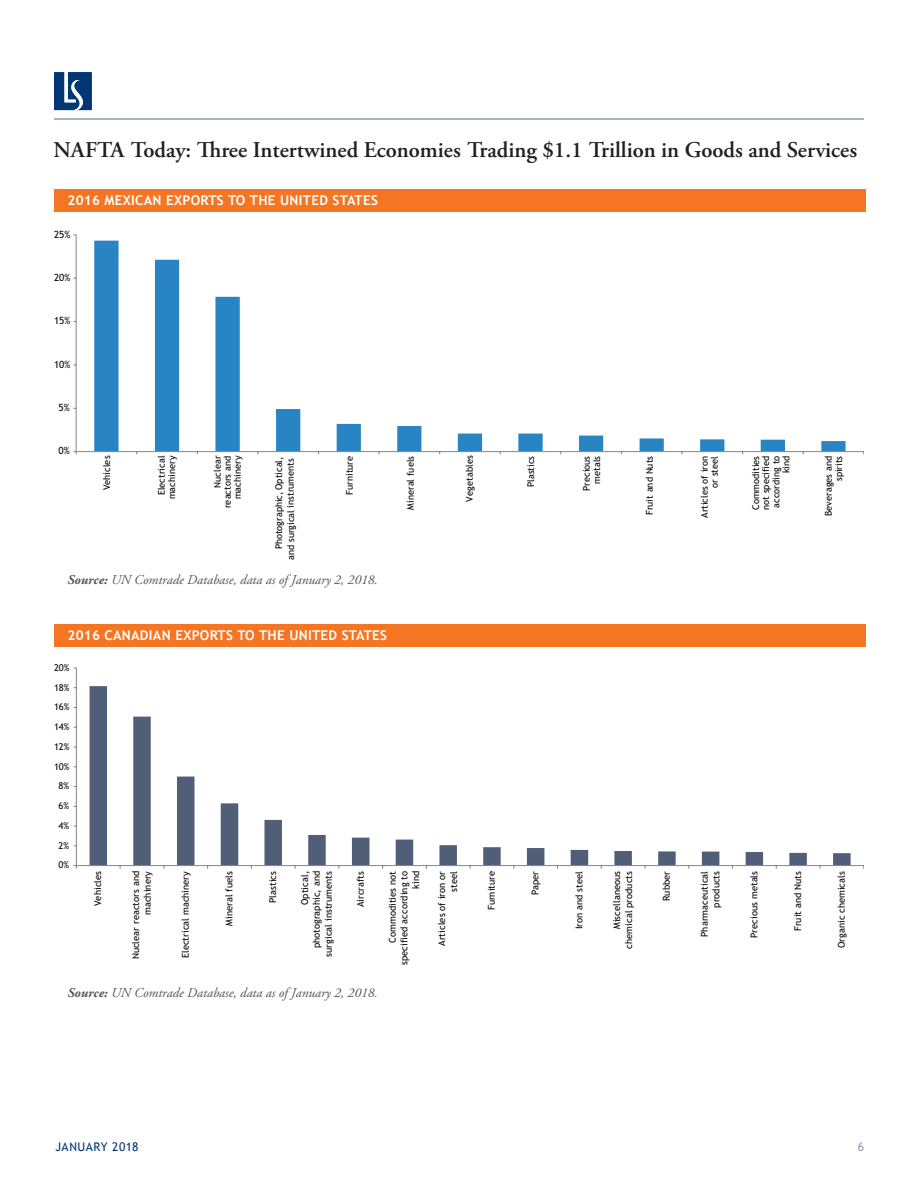
<style>
.page{position:relative;width:918px;height:1188px;background:#fff}
.page>*{position:absolute;margin:0;border:0;box-sizing:border-box;transform-origin:0 0}
.Section_Header{font:600 22.5px "Adobe Garamond Pro";color:#231f20}
.Legal_Disclosure{font:italic 13.5px "Adobe Garamond Pro";color:#545557}
.t1{font:700 13.5px "Trebuchet MS";letter-spacing:.02em;color:#fff}
.t2{font:12px "Trebuchet MS";letter-spacing:.035em;color:#013775}
.t3{font:12px "Trebuchet MS";color:#8f98b1}
.t4{font:9.9px "Trebuchet MS";letter-spacing:-.005em;color:#050504}
.t5{font:9.45px/11.7px "Trebuchet MS";color:#050504;text-align:right}
.t6{font:9.3px/10.1px "Trebuchet MS";color:#050504;text-align:right}
.s1{font-weight:700}
</style>
<div class="page">
<hr style="left:54px;top:118px;width:810px;height:2px;background:#8f98b1">
<svg style="left:54px;top:72px;width:38px;height:38px"></svg>
<div style="left:54px;top:189px;width:812px;height:23px;background:#f57523"></div>
<svg style="left:94px;top:241px;width:752px;height:210px"></svg>
<hr style="left:76px;top:235px;width:1px;height:217px;background:#878686">
<hr style="left:76px;top:451px;width:788px;height:1px;background:#878686">
<div style="left:54px;top:624px;width:812px;height:23px;background:#f57523"></div>
<svg style="left:90px;top:686px;width:761px;height:179px"></svg>
<hr style="left:76px;top:668px;width:1px;height:198px;background:#878686">
<hr style="left:76px;top:865px;width:788px;height:1px;background:#878686">
<p class="Section_Header" style="left:53px;top:137px;width:805px">NAFTA Today: Three Intertwined Economies Trading $1.1 Trillion in Goods and Services</p>
<p class="t1" style="left:68px;top:192px;width:312px">2016 MEXICAN EXPORTS TO THE UNITED STATES</p>
<p class="t4" style="left:54px;top:228px;width:18px">25%</p>
<p class="t4" style="left:54px;top:271px;width:18px">20%</p>
<p class="t4" style="left:54px;top:315px;width:18px">15%</p>
<p class="t4" style="left:54px;top:358px;width:18px">10%</p>
<p class="t4" style="left:59px;top:401px;width:13px">5%</p>
<p class="t4" style="left:59px;top:445px;width:13px">0%</p>
<p class="t6" style="left:102px;top:490px;width:36px;rotate:-90deg">Vehicles</p>
<p class="t6" style="left:157px;top:499px;width:45px;text-align:center;rotate:-90deg">Electrical machinery</p>
<p class="t6" style="left:212px;top:508px;width:54px;rotate:-90deg">Nuclear reactors and machinery</p>
<p class="t6" style="left:273px;top:560px;width:105px;line-height:11.7px;rotate:-90deg">Photographic,Optical, and surgical instruments</p>
<p class="t6" style="left:344px;top:495px;width:40px;rotate:-90deg">Furniture</p>
<p class="t6" style="left:406px;top:510px;width:55px;rotate:-90deg">Mineral fuels</p>
<p class="t6" style="left:465px;top:502px;width:47px;rotate:-90deg">Vegetables</p>
<p class="t6" style="left:526px;top:487px;width:33px;rotate:-90deg">Plastics</p>
<p class="t6" style="left:582px;top:491px;width:37px;rotate:-90deg">Precious metals</p>
<p class="t6" style="left:644px;top:515px;width:61px;rotate:-90deg">Fruit and Nuts</p>
<p class="t6" style="left:699px;top:518px;width:64px;rotate:-90deg">Articles of iron or steel</p>
<p class="t6" style="left:751px;top:510px;width:56px;rotate:-90deg">Commodities not specified according to kind</p>
<p class="t6" style="left:824px;top:516px;width:62px;rotate:-90deg">Beverages and spirits</p>
<p class="Legal_Disclosure" style="left:68px;top:571px;width:312px"><span class="s1">Source:</span> UN Comtrade Database, data as of January 2, 2018.</p>
<p class="t1" style="left:68px;top:627px;width:321px">2016 CANADIAN EXPORTS TO THE UNITED STATES</p>
<p class="t5" style="left:54px;top:662px;width:17px">20%</p>
<p class="t5" style="left:54px;top:681px;width:17px">18%</p>
<p class="t5" style="left:54px;top:701px;width:17px">16%</p>
<p class="t5" style="left:54px;top:721px;width:17px">14%</p>
<p class="t5" style="left:54px;top:741px;width:17px">12%</p>
<p class="t5" style="left:54px;top:760px;width:17px">10%</p>
<p class="t5" style="left:59px;top:780px;width:12px">8%</p>
<p class="t5" style="left:59px;top:800px;width:12px">6%</p>
<p class="t5" style="left:59px;top:820px;width:12px">4%</p>
<p class="t5" style="left:59px;top:839px;width:12px">2%</p>
<p class="t5" style="left:59px;top:859px;width:12px">0%</p>
<p class="t5" style="left:92px;top:906px;width:37px;rotate:-90deg">Vehicles</p>
<p class="t5" style="left:130px;top:959px;width:90px;rotate:-90deg">Nuclear reactors and machinery</p>
<p class="t5" style="left:179px;top:958px;width:89px;rotate:-90deg">Electrical machinery</p>
<p class="t5" style="left:223px;top:926px;width:56px;rotate:-90deg">Mineral fuels</p>
<p class="t5" style="left:267px;top:903px;width:33px;rotate:-90deg">Plastics</p>
<p class="t5" style="left:299px;top:957px;width:87px;rotate:-90deg">Optical, photographic, and surgical instruments</p>
<p class="t5" style="left:354px;top:907px;width:38px;rotate:-90deg">Aircrafts</p>
<p class="t5" style="left:386px;top:965px;width:95px;rotate:-90deg">Commodities not specified according to kind</p>
<p class="t5" style="left:436px;top:946px;width:76px;rotate:-90deg">Articles of iron or steel</p>
<p class="t5" style="left:486px;top:910px;width:41px;rotate:-90deg">Furniture</p>
<p class="t5" style="left:529px;top:895px;width:26px;rotate:-90deg">Paper</p>
<p class="t5" style="left:573px;top:929px;width:60px;rotate:-90deg">Iron and steel</p>
<p class="t5" style="left:611px;top:949px;width:79px;rotate:-90deg">Miscellaneous chemical products</p>
<p class="t5" style="left:661px;top:901px;width:32px;rotate:-90deg">Rubber</p>
<p class="t5" style="left:699px;top:937px;width:67px;rotate:-90deg">Pharmaceutical products</p>
<p class="t5" style="left:748px;top:938px;width:68px;rotate:-90deg">Precious metals</p>
<p class="t5" style="left:792px;top:931px;width:62px;rotate:-90deg">Fruit and Nuts</p>
<p class="t5" style="left:836px;top:948px;width:79px;rotate:-90deg">Organic chemicals</p>
<p class="Legal_Disclosure" style="left:68px;top:984px;width:312px"><span class="s1">Source:</span> UN Comtrade Database, data as of January 2, 2018.</p>
<p class="t2" style="left:56px;top:1140px;width:84px">JANUARY 2018</p>
<p class="t3" style="left:858px;top:1140px;width:8px">6</p>
</div>
